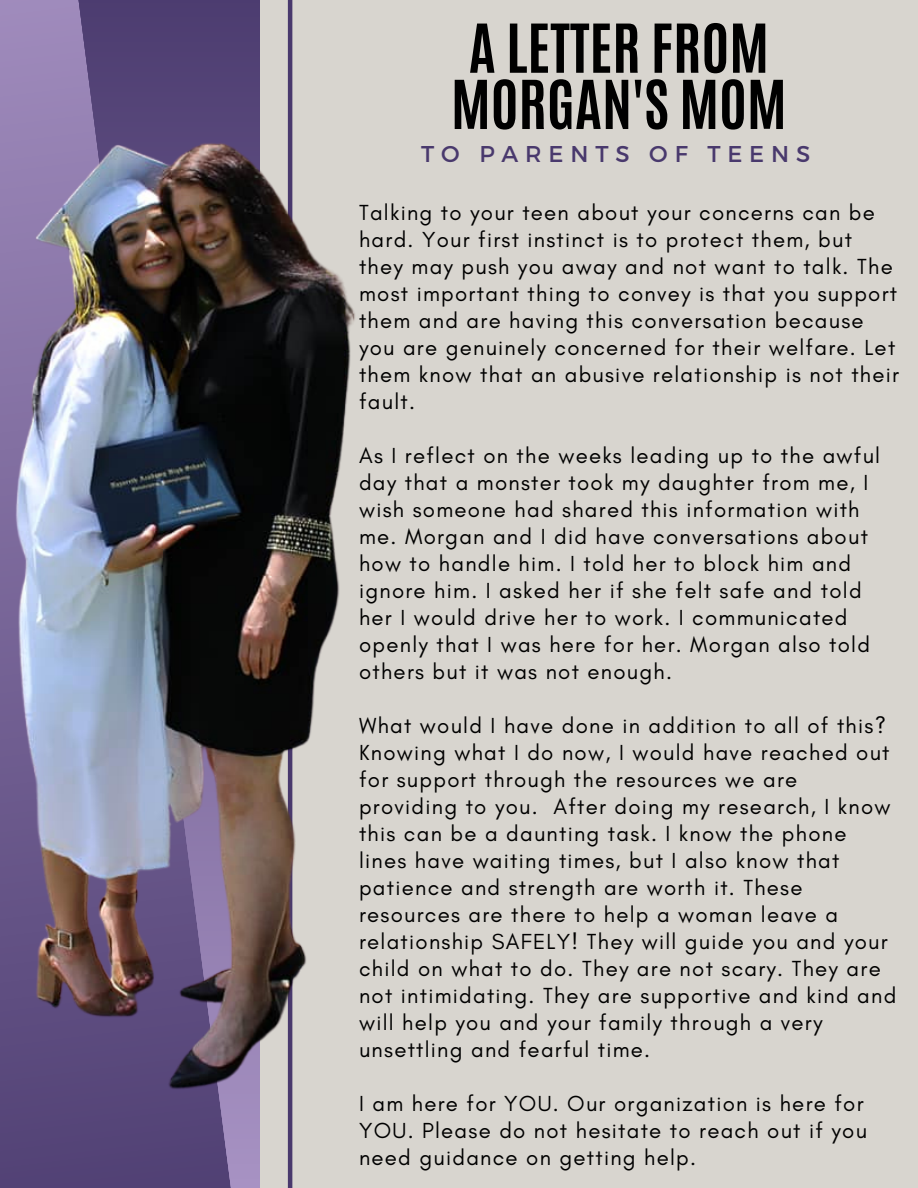
<style>
.page{position:relative;width:918px;height:1188px;background:#d8d5cf}
.page>*{position:absolute;margin:0;border:0;box-sizing:border-box;transform-origin:0 0}
.t1{font:700 57.3px/56.2px "Antonio";color:#000;text-align:center}
.t2{font:22.8px "Montserrat";letter-spacing:.3em;color:#49396d}
.t3{font:22.2px/27px "Glacial Indifference";letter-spacing:.055em;color:#000}
</style>
<div class="page">
<svg style="left:0;top:0;width:245px;height:1188px;background:#675689"></svg>
<hr style="left:288px;top:0;width:4px;height:1188px;background:#49396d">
<img style="left:12px;top:126px;width:343px;height:970px">
<p class="t1" style="left:451px;top:20px;width:337px">A LETTER FROM<br>MORGAN'S MOM</p>
<p class="t2" style="left:421px;top:139px;width:391px">TO PARENTS OF TEENS</p>
<p class="t3" style="left:359px;top:199px;width:542px">Talking to your teen about your concerns can be hard. Your first instinct is to protect them, but they may push you away and not want to talk. The most important thing to convey is that you support them and are having this conversation because you are genuinely concerned for their welfare. Let them know that an abusive relationship is not their fault.</p>
<p class="t3" style="left:359px;top:442px;width:523px">As I reflect on the weeks leading up to the awful day that a monster took my daughter from me, I wish someone had shared this information with me. Morgan and I did have conversations about how to handle him. I told her to block him and ignore him. I asked her if she felt safe and told her I would drive her to work. I communicated openly that I was here for her. Morgan also told others but it was not enough.</p>
<p class="t3" style="left:359px;top:712px;width:539px">What would I have done in addition to all of this?<br>Knowing what I do now, I would have reached out for support through the resources we are providing to you. After doing my research, I know this can be a daunting task. I know the phone lines have waiting times, but I also know that patience and strength are worth it. These resources are there to help a woman leave a relationship SAFELY! They will guide you and your child on what to do. They are not scary. They are not intimidating. They are supportive and kind and will help you and your family through a very unsettling and fearful time.</p>
<p class="t3" style="left:359px;top:1090px;width:509px">I am here for YOU. Our organization is here for<br>YOU. Please do not hesitate to reach out if you need guidance on getting help.</p>
</div>
